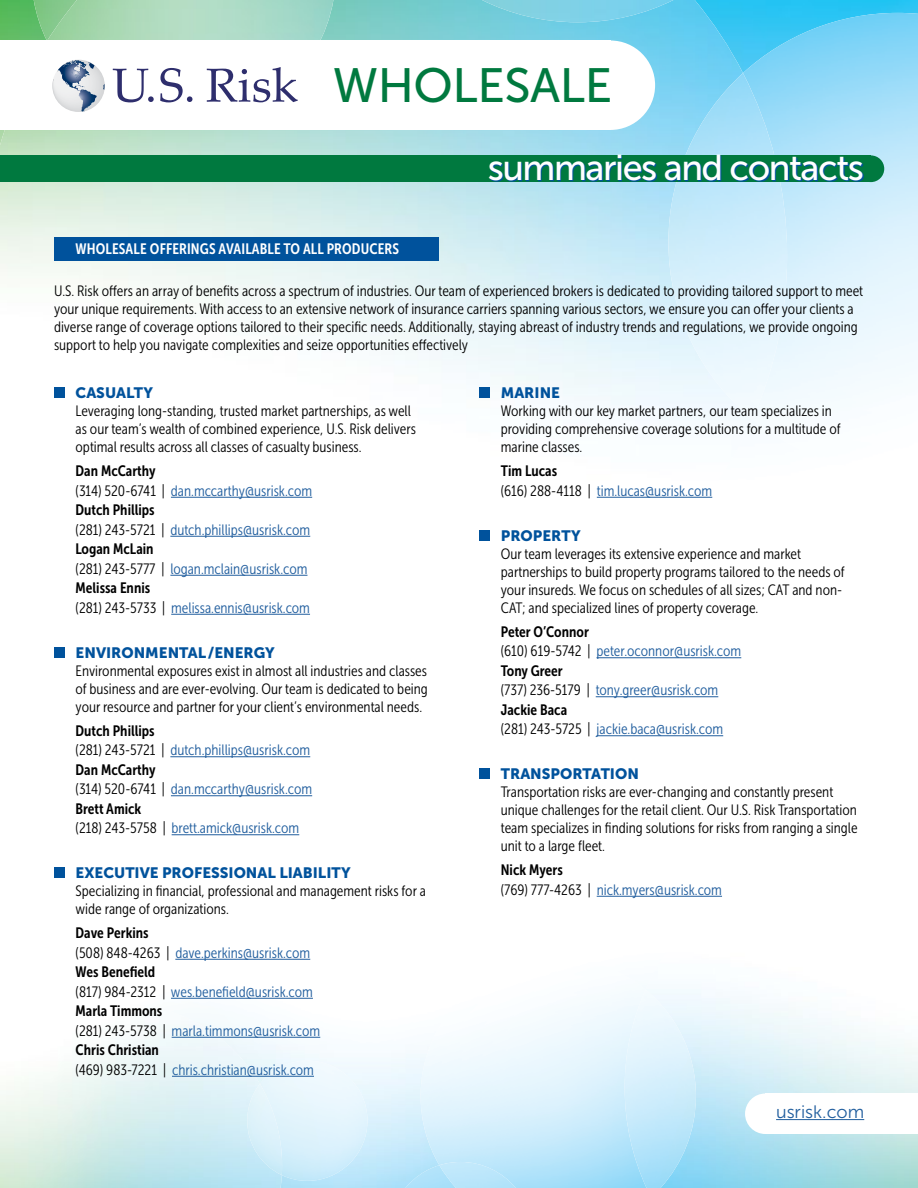
<style>
.page{position:relative;width:918px;height:1188px;background:#fff}
.page>*{position:absolute;margin:0;border:0;box-sizing:border-box;transform-origin:0 0}
.t1{font:48px "Museo Sans 500";letter-spacing:-.01em;color:#00793f}
.t2{font:36px "Museo Sans 500";letter-spacing:-.04em;color:#fff}
.t3{font:18px "Museo Sans 300";color:#215e9e}
.t4{font:15px/18px "Museo Sans Cond 300";color:#000}
.t5{font:15px "Museo Sans Cond 300";color:#215e9e}
.t6{font:15px "Museo Sans Cond 700";color:#000}
.t7{font:15px "Museo Sans 900";color:#00529c}
.t8{font:15px "Museo Sans Cond 700";letter-spacing:.01em;color:#fff}
.s1{color:#000}
</style>
<div class="page">
<div style="left:752px;top:0;width:166px;height:13px;background:#26c4f3"></div>
<img style="left:0;top:0;width:752px;height:614px">
<img style="left:743px;top:13px;width:175px;height:458px">
<img style="left:668px;top:73px;width:119px;height:346px">
<img style="left:482px;top:0;width:191px;height:22px">
<img style="left:34px;top:0;width:13px;height:40px">
<img style="left:47px;top:0;width:286px;height:40px">
<img style="left:171px;top:895px;width:475px;height:150px">
<img style="left:421px;top:958px;width:226px;height:230px">
<img style="left:625px;top:990px;width:71px;height:198px">
<img style="left:0;top:1004px;width:282px;height:184px">
<img style="left:260px;top:1061px;width:107px;height:120px">
<img style="left:247px;top:1084px;width:35px;height:91px">
<img style="left:405px;top:1165px;width:34px;height:23px">
<img style="left:439px;top:1162px;width:77px;height:26px">
<div style="left:54px;top:237px;width:385px;height:24px;background:#00529c"></div>
<hr style="left:776px;top:1119px;width:88px;height:1px;background:#215e9e">
<div style="left:0;top:155px;width:871px;height:27px;background:#00793f"></div>
<div style="left:858px;top:155px;width:26px;height:27px;background:#00793f;border-radius:50%"></div>
<svg style="left:490px;top:155px;width:374px;height:27px"></svg>
<div style="left:566px;top:40px;width:89px;height:90px;background:#fff;border-radius:50%"></div>
<div style="left:0;top:40px;width:610px;height:90px;background:#fff"></div>
<svg style="left:113px;top:69px;width:41px;height:33px"></svg>
<svg style="left:160px;top:68px;width:32px;height:34px"></svg>
<svg style="left:207px;top:67px;width:91px;height:35px"></svg>
<svg style="left:52px;top:60px;width:53px;height:52px;background:#bbc4cf"></svg>
<svg style="left:103px;top:84px;width:2px;height:6px"></svg>
<svg style="left:77px;top:85px;width:8px;height:3px"></svg>
<svg style="left:60px;top:60px;width:35px;height:15px"></svg>
<hr style="left:171px;top:497px;width:141px;height:1px;background:#215e9e">
<hr style="left:170px;top:536px;width:140px;height:1px;background:#215e9e">
<hr style="left:170px;top:575px;width:137px;height:1px;background:#215e9e">
<hr style="left:171px;top:614px;width:139px;height:1px;background:#215e9e">
<hr style="left:170px;top:756px;width:140px;height:1px;background:#215e9e">
<hr style="left:171px;top:795px;width:141px;height:1px;background:#215e9e">
<hr style="left:172px;top:834px;width:127px;height:1px;background:#215e9e">
<hr style="left:175px;top:959px;width:135px;height:1px;background:#215e9e">
<hr style="left:171px;top:998px;width:142px;height:1px;background:#215e9e">
<hr style="left:172px;top:1037px;width:148px;height:1px;background:#215e9e">
<hr style="left:172px;top:1076px;width:142px;height:1px;background:#215e9e">
<div style="left:54px;top:387px;width:11px;height:11px;background:#00529c"></div>
<div style="left:54px;top:647px;width:11px;height:11px;background:#00529c"></div>
<div style="left:54px;top:867px;width:11px;height:11px;background:#00529c"></div>
<hr style="left:597px;top:497px;width:115px;height:1px;background:#215e9e">
<hr style="left:597px;top:657px;width:144px;height:1px;background:#215e9e">
<hr style="left:596px;top:696px;width:122px;height:1px;background:#215e9e">
<hr style="left:597px;top:735px;width:126px;height:1px;background:#215e9e">
<hr style="left:597px;top:896px;width:125px;height:1px;background:#215e9e">
<div style="left:479px;top:387px;width:11px;height:11px;background:#00529c"></div>
<div style="left:479px;top:530px;width:11px;height:11px;background:#00529c"></div>
<div style="left:479px;top:768px;width:11px;height:11px;background:#00529c"></div>
<h1 class="t1" style="left:333px;top:59px;width:281px">WHOLESALE</h1>
<h2 class="t2" style="left:488px;top:148px;width:378px">summaries and contacts</h2>
<p class="t8" style="left:76px;top:241px;width:325px">WHOLESALE OFFERINGS AVAILABLE TO ALL PRODUCERS</p>
<p class="t4" style="left:54px;top:282px;width:811px">U.S. Risk offers an array of benefits across a spectrum of industries. Our team of experienced brokers is dedicated to providing tailored support to meet your unique requirements. With access to an extensive network of insurance carriers spanning various sectors, we ensure you can offer your clients a diverse range of coverage options tailored to their specific needs. Additionally, staying abreast of industry trends and regulations, we provide ongoing support to help you navigate complexities and seize opportunities effectively</p>
<p class="t7" style="left:76px;top:384px;width:79px">CASUALTY</p>
<p class="t4" style="left:76px;top:402px;width:342px">Leveraging long-standing, trusted market partnerships, as well as our team’s wealth of combined experience, U.S. Risk delivers optimal results across all classes of casualty business.</p>
<p class="t6" style="left:76px;top:463px;width:82px">Dan McCarthy</p>
<p class="t5" style="left:76px;top:483px;width:238px"><span class="s1">(314) 520-6741 |</span> dan.mccarthy@usrisk.com</p>
<p class="t6" style="left:76px;top:502px;width:81px">Dutch Phillips</p>
<p class="t5" style="left:76px;top:522px;width:236px"><span class="s1">(281) 243-5721 |</span> dutch.phillips@usrisk.com</p>
<p class="t6" style="left:76px;top:541px;width:79px">Logan McLain</p>
<p class="t5" style="left:76px;top:561px;width:233px"><span class="s1">(281) 243-5777 |</span> logan.mclain@usrisk.com</p>
<p class="t6" style="left:76px;top:580px;width:76px">Melissa Ennis</p>
<p class="t5" style="left:76px;top:600px;width:236px"><span class="s1">(281) 243-5733 |</span> melissa.ennis@usrisk.com</p>
<p class="t7" style="left:76px;top:644px;width:201px">ENVIRONMENTAL/ENERGY</p>
<p class="t4" style="left:76px;top:662px;width:354px;text-align:justify">Environmental exposures exist in almost all industries and classes of business and are ever-evolving. Our team is dedicated to being your resource and partner for your client’s environmental needs.</p>
<p class="t6" style="left:76px;top:722px;width:81px">Dutch Phillips</p>
<p class="t5" style="left:76px;top:742px;width:236px"><span class="s1">(281) 243-5721 |</span> dutch.phillips@usrisk.com</p>
<p class="t6" style="left:76px;top:761px;width:82px">Dan McCarthy</p>
<p class="t5" style="left:76px;top:781px;width:238px"><span class="s1">(314) 520-6741 |</span> dan.mccarthy@usrisk.com</p>
<p class="t6" style="left:76px;top:800px;width:67px">Brett Amick</p>
<p class="t5" style="left:76px;top:820px;width:225px"><span class="s1">(218) 243-5758 |</span> brett.amick@usrisk.com</p>
<p class="t7" style="left:76px;top:864px;width:277px">EXECUTIVE PROFESSIONAL LIABILITY</p>
<p class="t4" style="left:76px;top:882px;width:352px">Specializing in financial, professional and management risks for a wide range of organizations.</p>
<p class="t6" style="left:76px;top:925px;width:75px">Dave Perkins</p>
<p class="t5" style="left:76px;top:945px;width:236px"><span class="s1">(508) 848-4263 |</span> dave.perkins@usrisk.com</p>
<p class="t6" style="left:76px;top:964px;width:81px">Wes Benefield</p>
<p class="t5" style="left:76px;top:984px;width:239px"><span class="s1">(817) 984-2312 |</span> wes.benefield@usrisk.com</p>
<p class="t6" style="left:76px;top:1003px;width:88px">Marla Timmons</p>
<p class="t5" style="left:76px;top:1023px;width:246px"><span class="s1">(281) 243-5738 |</span> marla.timmons@usrisk.com</p>
<p class="t6" style="left:76px;top:1042px;width:85px">Chris Christian</p>
<p class="t5" style="left:76px;top:1062px;width:240px"><span class="s1">(469) 983-7221 |</span> chris.christian@usrisk.com</p>
<p class="t7" style="left:501px;top:384px;width:61px">MARINE</p>
<p class="t4" style="left:501px;top:402px;width:341px">Working with our key market partners, our team specializes in providing comprehensive coverage solutions for a multitude of marine classes.</p>
<p class="t6" style="left:501px;top:463px;width:58px">Tim Lucas</p>
<p class="t5" style="left:501px;top:483px;width:213px"><span class="s1">(616) 288-4118 |</span> tim.lucas@usrisk.com</p>
<p class="t7" style="left:501px;top:527px;width:81px">PROPERTY</p>
<p class="t4" style="left:501px;top:545px;width:346px">Our team leverages its extensive experience and market partnerships to build property programs tailored to the needs of your insureds. We focus on schedules of all sizes; CAT and non-CAT; and specialized lines of property coverage.</p>
<p class="t6" style="left:501px;top:623px;width:90px">Peter O’Connor</p>
<p class="t5" style="left:501px;top:643px;width:242px"><span class="s1">(610) 619-5742 |</span> peter.oconnor@usrisk.com</p>
<p class="t6" style="left:501px;top:662px;width:63px">Tony Greer</p>
<p class="t5" style="left:501px;top:682px;width:219px"><span class="s1">(737) 236-5179 |</span> tony.greer@usrisk.com</p>
<p class="t6" style="left:501px;top:701px;width:68px">Jackie Baca</p>
<p class="t5" style="left:501px;top:721px;width:224px"><span class="s1">(281) 243-5725 |</span> jackie.baca@usrisk.com</p>
<p class="t7" style="left:501px;top:765px;width:140px">TRANSPORTATION</p>
<p class="t4" style="left:501px;top:783px;width:358px">Transportation risks are ever-changing and constantly present unique challenges for the retail client. Our U.S. Risk Transportation team specializes in finding solutions for risks from ranging a single unit to a large fleet.</p>
<p class="t6" style="left:501px;top:862px;width:64px">Nick Myers</p>
<p class="t5" style="left:501px;top:882px;width:223px"><span class="s1">(769) 777-4263 |</span> nick.myers@usrisk.com</p>
<p class="t3" style="left:776px;top:1102px;width:90px">usrisk.com</p>
</div>
